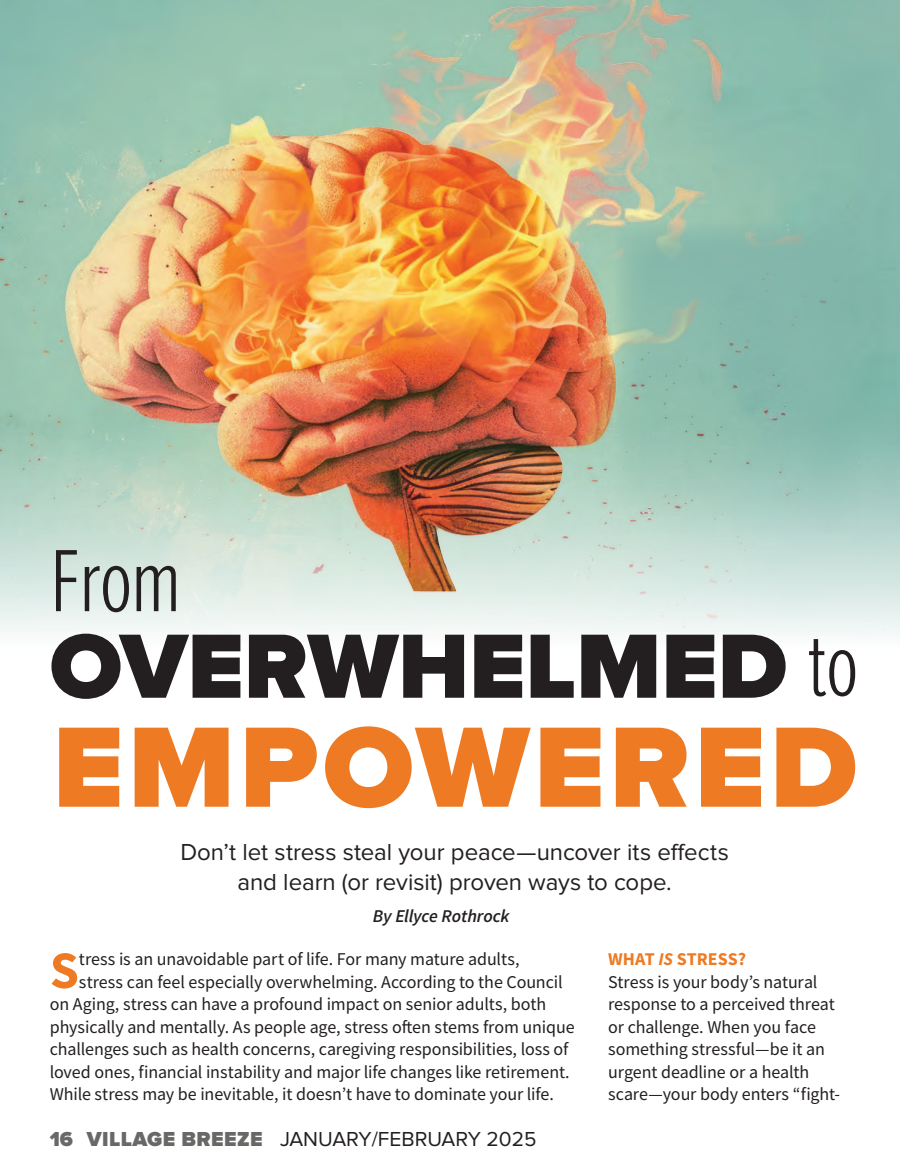
<style>
.page{position:relative;width:900px;height:1172px;background:#fff}
.page>*{position:absolute;margin:0;border:0;box-sizing:border-box;transform-origin:0 0}
.t1{font:900 118.5px "Proxima Nova";letter-spacing:.04em;color:#ee7a23}
.t2{font:900 94.5px "Proxima Nova";color:#231f20}
.t3{font:300 91.5px "Proxima Nova Ex Cn";color:#231f20}
.t4{font:700 52.5px "Source Sans Pro";color:#ee7a23}
.t5{font:24px/30px "Proxima Nova";letter-spacing:-.005em;color:#231f20;text-align:center}
.t6{font:21px "Proxima Nova";color:#231f20}
.t7{font:18px/22.5px "Source Sans Pro";letter-spacing:-.005em;color:#231f20}
.t8{font:italic 600 18px "Source Sans Pro";letter-spacing:-.01em;color:#231f20}
.s1{font-family:"Proxima Nova Ex Cn";font-weight:300;font-size:91.5px}
.s2{font-weight:900;color:#686867}
.s3{font-weight:700;color:#ee7a23}
.s4{font-weight:700;font-style:italic;color:#ee7a23}
</style>
<div class="page">
<img style="left:0;top:0;width:751px;height:646px">
<svg style="left:615px;top:223px;width:245px;height:315px;background:#92bfb1"></svg>
<h3 class="t3" style="left:50px;top:530px;width:133px">From</h3>
<h2 class="t2" style="left:50px;top:612px;width:810px">OVERWHELMED <span class="s1">to</span></h2>
<h1 class="t1" style="left:53px;top:699px;width:805px">EMPOWERED</h1>
<h3 class="t5" style="left:180px;top:837px;width:550px">Don’t let stress steal your peace—uncover its effects and learn (or revisit) proven ways to cope.</h3>
<p class="t8" style="left:372px;top:905px;width:138px">By Ellyce Rothrock</p>
<h3 class="t4" style="left:50px;top:935px;width:31px">S</h3>
<p class="t7" style="left:79px;top:948px;width:442px">tress is an unavoidable part of life. For many mature adults,</p>
<p class="t7" style="left:79px;top:970px;width:485px">stress can feel especially overwhelming. According to the Council</p>
<p class="t7" style="left:50px;top:993px;width:498px">on Aging, stress can have a profound impact on senior adults, both</p>
<p class="t7" style="left:50px;top:1015px;width:526px">physically and mentally. As people age, stress often stems from unique</p>
<p class="t7" style="left:50px;top:1038px;width:520px">challenges such as health concerns, caregiving responsibilities, loss of</p>
<p class="t7" style="left:50px;top:1060px;width:521px">loved ones, financial instability and major life changes like retirement.</p>
<p class="t7" style="left:50px;top:1083px;width:505px">While stress may be inevitable, it doesn’t have to dominate your life.</p>
<p class="t6" style="left:50px;top:1127px;width:488px"><span class="s2">16 VILLAGE BREEZE</span> JANUARY/FEBRUARY 2025</p>
<p class="t7" style="left:608px;top:948px;width:233px"><span class="s3">WHAT</span> <span class="s4">IS</span> <span class="s3">STRESS?<br></span>Stress is your body’s natural response to a perceived threat or challenge. When you face something stressful—be it an urgent deadline or a health scare—your body enters “fight-</p>
</div>
